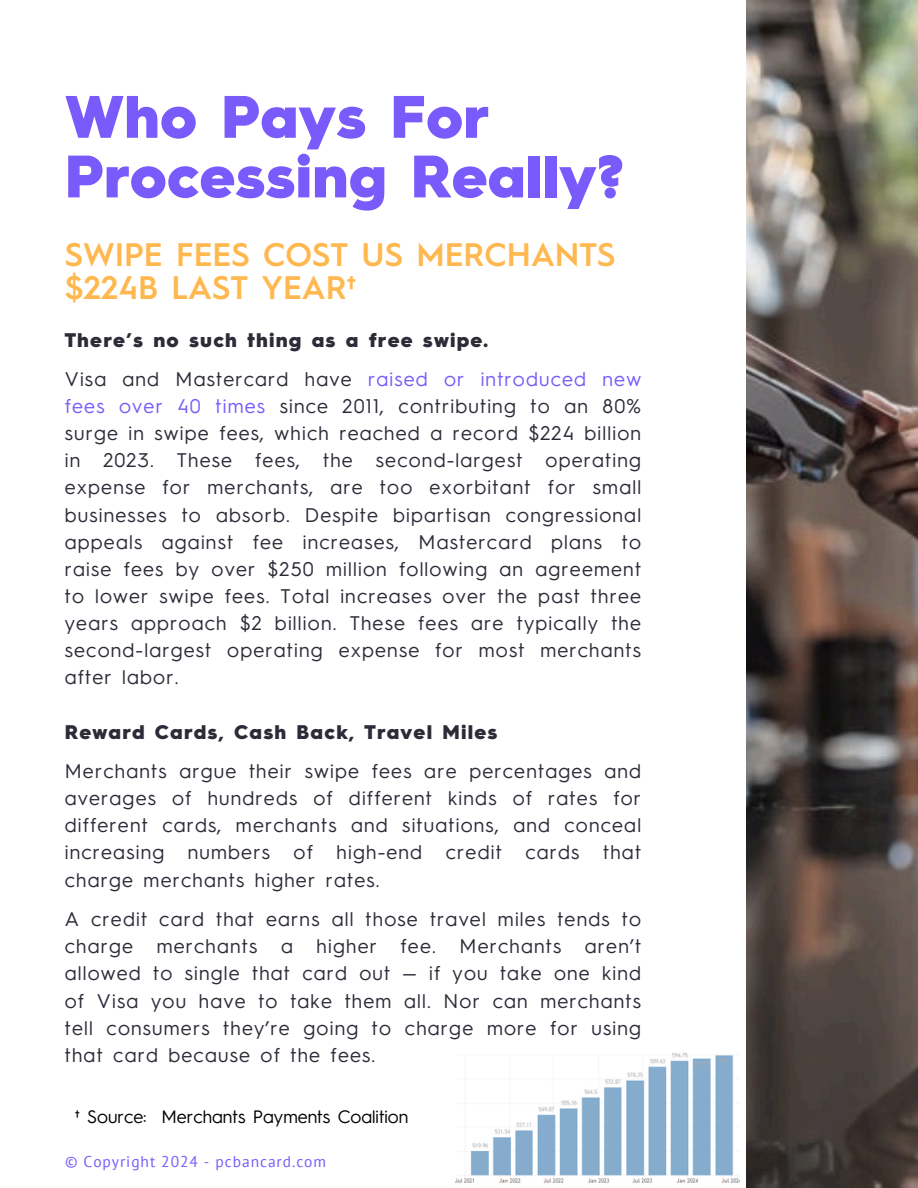
<style>
.page{position:relative;width:918px;height:1188px;background:#fff}
.page>*{position:absolute;margin:0;border:0;box-sizing:border-box;transform-origin:0 0}
.t1{font:900 60px/59.7px "Hurme Geometric Sans 3";color:#795bfc}
.t2{font:600 32.7px/32.7px "Hurme Geometric Sans 1";color:#ffb84f}
.t3{font:19.8px/27.2px "Hurme Geometric Sans 3";letter-spacing:.06em;color:#2e2b38;text-align:justify}
.t4{font:900 19.8px "Hurme Geometric Sans 3";letter-spacing:.06em;color:#2e2b38}
.t5{font:18px "Hurme Geometric Sans 3";color:#000}
.t6{font:15.45px "PT Sans";letter-spacing:.06em;color:#795bfc}
.s1{color:#795bfc}
</style>
<div class="page">
<img style="left:747px;top:0;width:171px;height:1188px">
<img style="left:455px;top:1053px;width:284px;height:130px">
<h4 class="t1" style="left:65px;top:92px;width:561px">Who Pays For<br>Processing Really?</h4>
<h4 class="t2" style="left:65px;top:241px;width:552px">SWIPE FEES COST US MERCHANTS $224B LAST YEAR†</h4>
<h1 class="t4" style="left:65px;top:332px;width:425px">There’s no such thing as a free swipe.</h1>
<h2 class="t3" style="left:65px;top:367px;width:578px">Visa and Mastercard have <span class="s1">raised or introduced new fees over 40 times</span> since 2011, contributing to an 80% surge in swipe fees, which reached a record $224 billion in 2023. These fees, the second-largest operating expense for merchants, are too exorbitant for small businesses to absorb. Despite bipartisan congressional appeals against fee increases, Mastercard plans to raise fees by over $250 million following an agreement to lower swipe fees. Total increases over the past three years approach $2 billion. These fees are typically the second-largest operating expense for most merchants after labor.</h2>
<h3 class="t4" style="left:65px;top:724px;width:434px">Reward Cards, Cash Back, Travel Miles</h3>
<h4 class="t3" style="left:65px;top:759px;width:578px">Merchants argue their swipe fees are percentages and averages of hundreds of different kinds of rates for different cards, merchants and situations, and conceal increasing numbers of high-end credit cards that charge merchants higher rates.</h4>
<h3 class="t3" style="left:65px;top:907px;width:578px">A credit card that earns all those travel miles tends to charge merchants a higher fee. Merchants aren’t allowed to single that card out — if you take one kind of Visa you have to take them all. Nor can merchants tell consumers they’re going to charge more for using that card because of the fees.</h3>
<h4 class="t5" style="left:75px;top:1110px;width:335px">† Source: Merchants Payments Coalition</h4>
<p class="t6" style="left:65px;top:1151px;width:263px">© Copyright 2024 - pcbancard.com</p>
</div>
